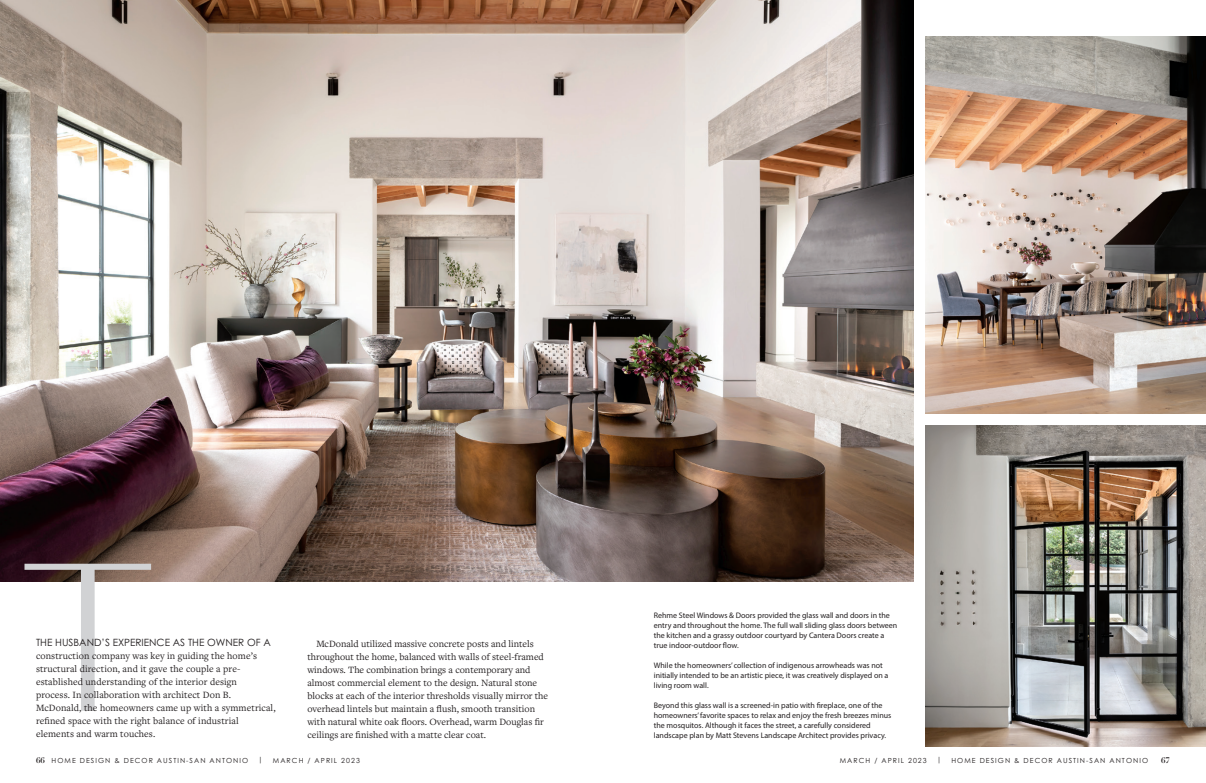
<style>
.page{position:relative;width:1206px;height:783px;background:#fff}
.page>*{position:absolute;margin:0;border:0;box-sizing:border-box;transform-origin:0 0}
.t1{font:200 210px "Alethia Pro";color:#d1d2d4}
.t2{font:10px/13px "Freight Text Pro";color:#231f20}
.t3{font:10px "Century Gothic Pro";color:#231f20}
.t4{font:8px/10px "Myriad Pro";color:#231f20}
.t5{font:700 8px "Didot";color:#231f20}
.t6{font:7px "Century Gothic Pro";letter-spacing:.15em;color:#231f20}
.s1{font-family:"Didot";font-weight:700;font-size:8px}
</style>
<div class="page">
<img style="left:0;top:0;width:913px;height:582px">
<img style="left:925px;top:36px;width:281px;height:378px">
<img style="left:925px;top:426px;width:281px;height:321px">
<h1 class="t1" style="left:20px;top:501px;width:138px">T</h1>
<p class="t3" style="left:36px;top:636px;width:236px">THE HUSBAND’S EXPERIENCE AS THE OWNER OF A</p>
<p class="t2" style="left:36px;top:649px;width:241px">construction company was key in guiding the home’s structural direction, and it gave the couple a pre&shy;established understanding of the interior design<br>process. In collaboration with architect Don B.<br>McDonald, the homeowners came up with a symmetrical, refined space with the right balance of industrial elements and warm touches.</p>
<p class="t2" style="left:307px;top:637px;width:242px;text-indent:9px">McDonald utilized massive concrete posts and lintels throughout the home, balanced with walls of steel-framed windows. The combination brings a contemporary and almost commercial element to the design. Natural stone blocks at each of the interior thresholds visually mirror the overhead lintels but maintain a flush, smooth transition with natural white oak floors. Overhead, warm Douglas fir ceilings are finished with a matte clear coat.</p>
<p class="t4" style="left:654px;top:610px;width:245px">Rehme Steel Windows &amp; Doors provided the glass wall and doors in the entry and throughout the home. The full wall sliding glass doors between the kitchen and a grassy outdoor courtyard by Cantera Doors create a true indoor-outdoor flow.</p>
<p class="t4" style="left:654px;top:660px;width:236px">While the homeowners’ collection of indigenous arrowheads was not initially intended to be an artistic piece, it was creatively displayed on a living room wall.</p>
<p class="t4" style="left:654px;top:700px;width:239px">Beyond this glass wall is a screened-in patio with fireplace, one of the homeowners’ favorite spaces to relax and enjoy the fresh breezes minus the mosquitos. Although it faces the street, a carefully considered landscape plan by Matt Stevens Landscape Architect provides privacy.</p>
<p class="t6" style="left:36px;top:757px;width:214px"><span class="s1">66</span> HOME DESIGN &amp; DECOR AUSTIN-SAN ANTONIO</p>
<p class="t6" style="left:258px;top:756px;width:6px">|</p>
<p class="t6" style="left:273px;top:757px;width:88px">MARCH / APRIL 2023</p>
<p class="t6" style="left:840px;top:757px;width:88px">MARCH / APRIL 2023</p>
<p class="t6" style="left:937px;top:756px;width:6px">|</p>
<p class="t6" style="left:951px;top:757px;width:198px">HOME DESIGN &amp; DECOR AUSTIN-SAN ANTONIO</p>
<p class="t5" style="left:1161px;top:756px;width:10px">67</p>
</div>
